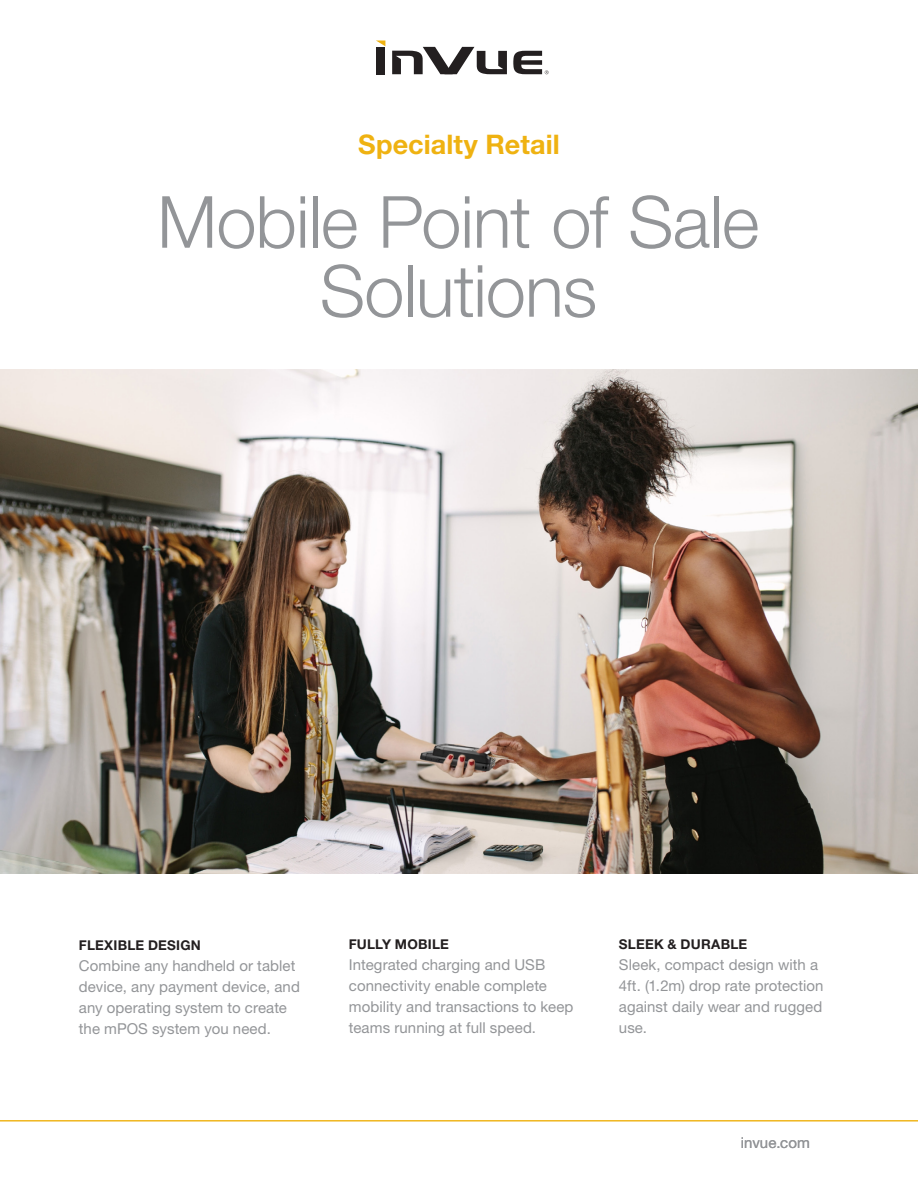
<style>
.page{position:relative;width:918px;height:1188px;background:#fff}
.page>*{position:absolute;margin:0;border:0;box-sizing:border-box;transform-origin:0 0}
.Subheading{font:300 72px/69px "Helvetica Neue LT Std";letter-spacing:-.01em;color:#939598;text-align:center}
.t1{font:700 27px "Helvetica Neue LT Std";letter-spacing:.005em;color:#efb211}
.t2{font:15px/21px "Helvetica Neue LT Std";letter-spacing:.005em;color:#939598}
.t3{font:700 13.5px "Helvetica Neue LT Std";letter-spacing:.015em;color:#231f20}
</style>
<div class="page">
<div style="left:376px;top:47px;width:9px;height:27px;background:#231f20"></div>
<svg style="left:392px;top:47px;width:115px;height:27px"></svg>
<svg style="left:376px;top:40px;width:9px;height:6px"></svg>
<svg style="left:513px;top:51px;width:36px;height:23px"></svg>
<hr style="left:0;top:1121px;width:918px;height:1px;background:#efb211">
<img style="left:1px;top:370px;width:916px;height:503px">
<p class="t1" style="left:358px;top:128px;width:203px">Specialty Retail</p>
<p class="Subheading" style="left:157px;top:186px;width:604px">Mobile Point of Sale<br>Solutions</p>
<p class="t3" style="left:79px;top:937px;width:124px">FLEXIBLE DESIGN</p>
<p class="t2" style="left:79px;top:955px;width:223px">Combine any handheld or tablet device, any payment device, and any operating system to create the mPOS system you need.</p>
<p class="t3" style="left:349px;top:935px;width:101px">FULLY MOBILE</p>
<p class="t2" style="left:349px;top:954px;width:226px">Integrated charging and USB connectivity enable complete mobility and transactions to keep teams running at full speed.</p>
<p class="t3" style="left:619px;top:936px;width:130px">SLEEK &amp; DURABLE</p>
<p class="t2" style="left:619px;top:954px;width:206px">Sleek, compact design with a<br>4ft. (1.2m) drop rate protection against daily wear and rugged use.</p>
<p class="t2" style="left:741px;top:1131px;width:71px">invue.com</p>
</div>
